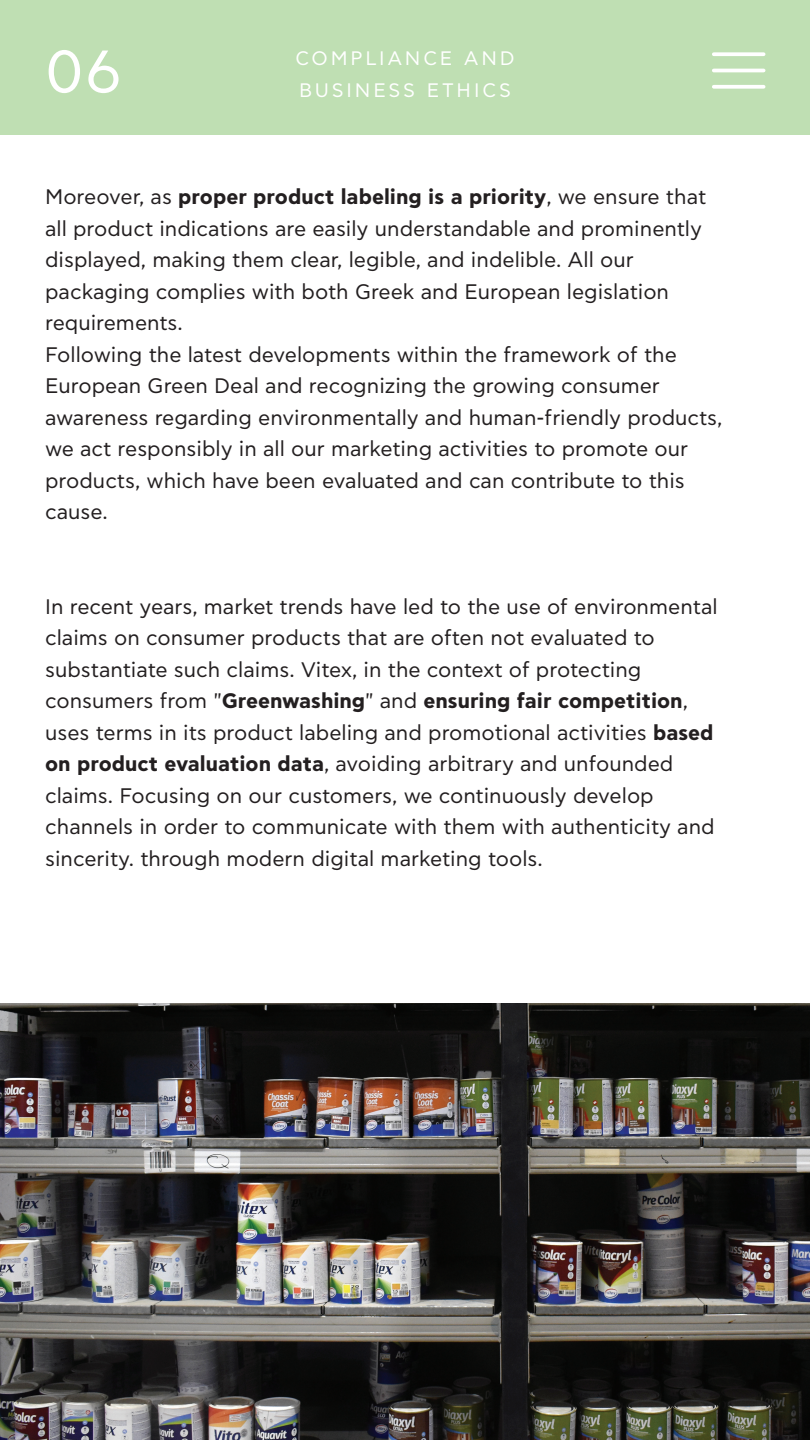
<style>
.page{position:relative;width:810px;height:1440px;background:#fff}
.page>*{position:absolute;margin:0;border:0;box-sizing:border-box;transform-origin:0 0}
.t1{font:60px "CF Asty Std";color:#fff}
.t2{font:21px/31.5px "CF Asty Std";color:#231f20}
.t3{font:19.5px/32.2px "CF Asty Std";letter-spacing:.14em;color:#fff}
.s1{font-weight:700}
</style>
<div class="page">
<div style="left:0;top:0;width:810px;height:135px;background:#bfdfb3"></div>
<svg style="left:714px;top:52px;width:50px;height:4px"></svg>
<hr style="left:714px;top:69px;width:50px;height:3px;background:#fff">
<svg style="left:714px;top:85px;width:50px;height:4px"></svg>
<img style="left:0;top:1004px;width:810px;height:436px">
<h1 class="t1" style="left:45px;top:38px;width:78px">06</h1>
<p class="t3" style="left:296px;top:43px;width:221px">COMPLIANCE AND<br>BUSINESS ETHICS</p>
<p class="t2" style="left:45px;top:182px;width:679px">Moreover, as <span class="s1">proper product labeling is a priority</span>, we ensure that all product indications are easily understandable and prominently displayed, making them clear, legible, and indelible. All our packaging complies with both Greek and European legislation requirements.<br>Following the latest developments within the framework of the European Green Deal and recognizing the growing consumer awareness regarding environmentally and human-friendly products, we act responsibly in all our marketing activities to promote our products, which have been evaluated and can contribute to this cause.</p>
<p class="t2" style="left:45px;top:591px;width:674px">In recent years, market trends have led to the use of environmental claims on consumer products that are often not evaluated to substantiate such claims. Vitex, in the context of protecting consumers from "<span class="s1">Greenwashing</span>" and <span class="s1">ensuring fair competition</span>, uses terms in its product labeling and promotional activities <span class="s1">based on product evaluation data</span>, avoiding arbitrary and unfounded claims. Focusing on our customers, we continuously develop channels in order to communicate with them with authenticity and sincerity. through modern digital marketing tools.</p>
</div>
